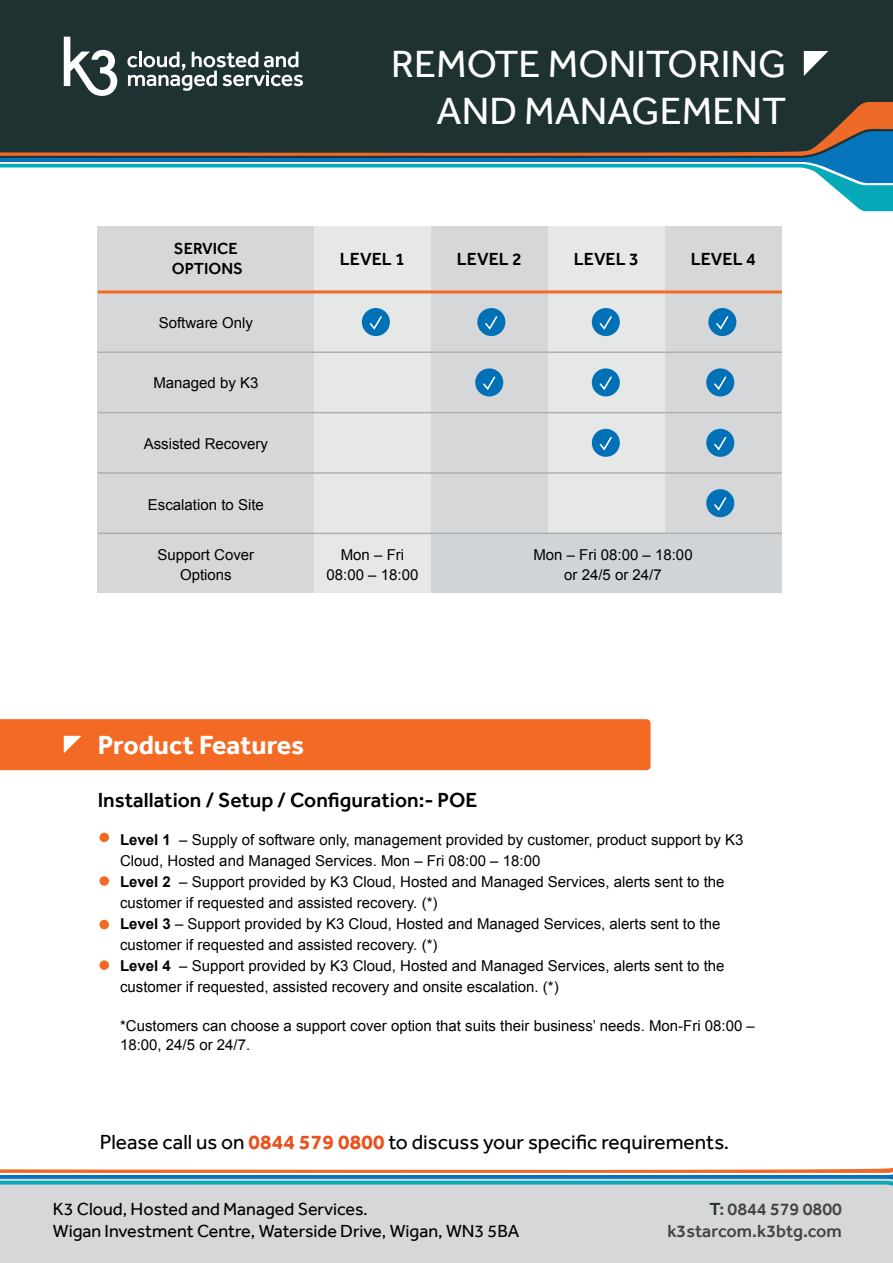
<style>
.page{position:relative;width:893px;height:1263px;background:#fff}
.page>*{position:absolute;margin:0;border:0;box-sizing:border-box;transform-origin:0 0}
.t1{font:39px/46.8px "Effra";color:#fff;text-align:right}
.t2{font:700 27px "Effra";color:#fff}
.t3{font:21px "Effra";color:#000}
.t4{font:500 21px "Effra";color:#000}
.t5{font:18px/21.6px "Effra";color:#000}
.t6{font:500 18px/21.6px "Effra";color:#404543;text-align:right}
.t7{font:500 18px "Effra";color:#000}
.t8{font:500 16.5px/19.8px "Effra";color:#000}
.t9{font:15px/21px "Arial";color:#000;text-align:center}
.s1{font-weight:700}
.s2{font-weight:700;color:#e9511d}
.s3{color:#1f3232}
</style>
<div class="page">
<div style="left:0;top:1178px;width:893px;height:85px;background:#d6d7d8"></div>
<div style="left:0;top:719px;width:651px;height:51px;background:#f26a23"></div>
<div style="left:99px;top:833px;width:10px;height:9px;background:#f26a23;border-radius:50%"></div>
<div style="left:99px;top:876px;width:10px;height:10px;background:#f26a23;border-radius:50%"></div>
<div style="left:99px;top:920px;width:10px;height:9px;background:#f26a23;border-radius:50%"></div>
<div style="left:99px;top:960px;width:10px;height:10px;background:#f26a23;border-radius:50%"></div>
<div style="left:98px;top:226px;width:216px;height:367px;background:#d6d7d8"></div>
<div style="left:431px;top:226px;width:117px;height:367px;background:#d6d7d8"></div>
<div style="left:665px;top:226px;width:117px;height:367px;background:#d6d7d8"></div>
<div style="left:314px;top:226px;width:117px;height:367px;background:#e6e7e7"></div>
<div style="left:548px;top:226px;width:117px;height:367px;background:#e6e7e7"></div>
<hr style="left:98px;top:290px;width:684px;height:3px;background:#f26a23">
<hr style="left:98px;top:351px;width:684px;height:2px;background:#aeafb1">
<hr style="left:98px;top:412px;width:684px;height:1px;background:#aeafb1">
<hr style="left:98px;top:472px;width:684px;height:2px;background:#aeafb1">
<hr style="left:98px;top:533px;width:684px;height:1px;background:#aeafb1">
<div style="left:362px;top:308px;width:28px;height:28px;background:#0070b7;border-radius:50%"></div>
<svg style="left:369px;top:316px;width:13px;height:14px"></svg>
<div style="left:477px;top:308px;width:28px;height:28px;background:#0070b7;border-radius:50%"></div>
<svg style="left:485px;top:316px;width:13px;height:14px"></svg>
<div style="left:592px;top:308px;width:28px;height:28px;background:#0070b7;border-radius:50%"></div>
<svg style="left:599px;top:316px;width:13px;height:14px"></svg>
<div style="left:708px;top:308px;width:28px;height:28px;background:#0070b7;border-radius:50%"></div>
<svg style="left:716px;top:316px;width:13px;height:14px"></svg>
<div style="left:475px;top:368px;width:28px;height:28px;background:#0070b7;border-radius:50%"></div>
<svg style="left:483px;top:376px;width:13px;height:14px"></svg>
<div style="left:592px;top:368px;width:28px;height:28px;background:#0070b7;border-radius:50%"></div>
<svg style="left:599px;top:376px;width:13px;height:14px"></svg>
<div style="left:706px;top:368px;width:28px;height:28px;background:#0070b7;border-radius:50%"></div>
<svg style="left:714px;top:376px;width:13px;height:14px"></svg>
<div style="left:592px;top:429px;width:28px;height:28px;background:#0070b7;border-radius:50%"></div>
<svg style="left:599px;top:437px;width:13px;height:14px"></svg>
<div style="left:706px;top:429px;width:28px;height:28px;background:#0070b7;border-radius:50%"></div>
<svg style="left:714px;top:436px;width:13px;height:15px"></svg>
<div style="left:706px;top:489px;width:28px;height:28px;background:#0070b7;border-radius:50%"></div>
<svg style="left:714px;top:497px;width:13px;height:14px"></svg>
<div style="left:431px;top:534px;width:350px;height:58px;background:#d0d4d7"></div>
<svg style="left:0;top:1174px;width:893px;height:12px"></svg>
<svg style="left:0;top:1167px;width:893px;height:6px"></svg>
<div style="left:0;top:0;width:893px;height:162px;background:#1f3232"></div>
<svg style="left:804px;top:51px;width:24px;height:25px"></svg>
<svg style="left:828px;top:183px;width:65px;height:28px"></svg>
<svg style="left:0;top:156px;width:893px;height:27px"></svg>
<svg style="left:0;top:102px;width:893px;height:54px"></svg>
<svg style="left:64px;top:37px;width:53px;height:59px"></svg>
<svg style="left:127px;top:52px;width:176px;height:39px"></svg>
<h1 class="t1" style="left:391px;top:40px;width:397px">REMOTE MONITORING<br>AND MANAGEMENT</h1>
<p class="t8" style="left:172px;top:239px;width:73px">SERVICE<br>OPTIONS</p>
<p class="t7" style="left:340px;top:248px;width:67px">LEVEL 1</p>
<p class="t7" style="left:457px;top:248px;width:67px">LEVEL 2</p>
<p class="t7" style="left:574px;top:248px;width:67px">LEVEL 3</p>
<p class="t7" style="left:691px;top:248px;width:67px">LEVEL 4</p>
<p class="t9" style="left:159px;top:312px;width:96px">Software Only</p>
<p class="t9" style="left:153px;top:373px;width:107px">Managed by K3</p>
<p class="t9" style="left:144px;top:433px;width:126px">Assisted Recovery</p>
<p class="t9" style="left:148px;top:494px;width:117px">Escalation to Site</p>
<p class="t9" style="left:158px;top:546px;width:98px;line-height:19.5px">Support Cover<br>Options</p>
<p class="t9" style="left:327px;top:546px;width:93px;line-height:19.5px">Mon – Fri<br>08:00 – 18:00</p>
<p class="t9" style="left:592px;top:555px;width:31px">24/5</p>
<p class="t9" style="left:533px;top:545px;width:161px;line-height:19.5px">Mon – Fri 08:00 – 18:00 or 24/5 or 24/7</p>
<h2 class="t2" style="left:98px;top:729px;width:208px">Product Features</h2>
<h3 class="t4" style="left:98px;top:788px;width:381px">Installation / Setup / Configuration:- POE</h3>
<p class="t9" style="left:120px;top:829px;width:625px;text-align:left"><span class="s1">Level 1</span> – Supply of software only, management provided by customer, product support by K3<br>Cloud, Hosted and Managed Services. Mon – Fri 08:00 – 18:00<br><span class="s1">Level 2</span> – Support provided by K3 Cloud, Hosted and Managed Services, alerts sent to the customer if requested and assisted recovery. (*)<br><span class="s1">Level 3</span> – Support provided by K3 Cloud, Hosted and Managed Services, alerts sent to the customer if requested and assisted recovery. (*)<br><span class="s1">Level 4</span> – Support provided by K3 Cloud, Hosted and Managed Services, alerts sent to the customer if requested, assisted recovery and onsite escalation. (*)</p>
<p class="t9" style="left:120px;top:1016px;width:636px;line-height:19.5px;text-align:left">*Customers can choose a support cover option that suits their business’ needs. Mon-Fri 08:00 –<br>18:00, 24/5 or 24/7.</p>
<h3 class="t3" style="left:100px;top:1130px;width:631px">Please call us on <span class="s2">0844 579 0800</span> to discuss your specific requirements.</h3>
<p class="t5" style="left:53px;top:1198px;width:468px">K3 Cloud, Hosted and Managed Services.<br>Wigan Investment Centre, Waterside Drive, Wigan, WN3 5BA</p>
<p class="t6" style="left:667px;top:1198px;width:176px"><span class="s3">T</span>: 0844 579 0800 k3starcom.k3btg.com</p>
</div>
